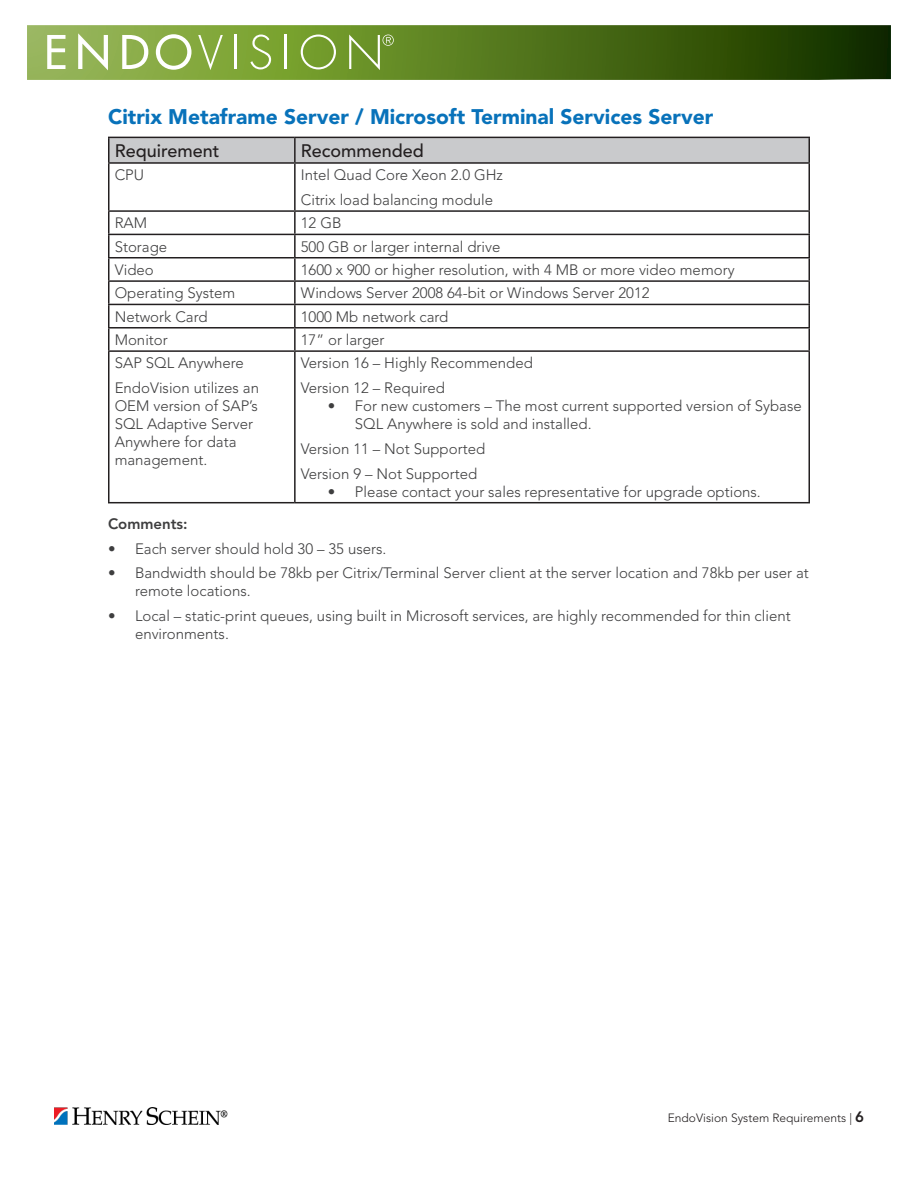
<style>
.page{position:relative;width:918px;height:1188px;background:#fff}
.page>*{position:absolute;margin:0;border:0;box-sizing:border-box;transform-origin:0 0}
.t1{font:900 21px "Avenir LT Std";color:#0872ba}
.t2{font:500 18px "Avenir LT Std";color:#231f20}
.t3{font:300 15px/18px "Avenir LT Std";color:#3e3e3f}
.t4{font:800 15px "Avenir LT Std";color:#3e3e3f}
.t5{font:300 12px "Avenir LT Std";color:#231f20}
.s1{font-weight:800;font-size:15px}
</style>
<div class="page">
<svg style="left:27px;top:25px;width:864px;height:55px;background:#52741f"></svg>
<svg style="left:47px;top:35px;width:19px;height:34px"></svg>
<svg style="left:78px;top:33px;width:30px;height:37px"></svg>
<svg style="left:122px;top:35px;width:26px;height:34px"></svg>
<svg style="left:156px;top:34px;width:35px;height:36px"></svg>
<svg style="left:198px;top:35px;width:25px;height:35px"></svg>
<hr style="left:235px;top:35px;width:2px;height:34px;background:#fff">
<svg style="left:250px;top:35px;width:21px;height:34px"></svg>
<hr style="left:285px;top:35px;width:2px;height:34px;background:#fff">
<svg style="left:301px;top:35px;width:35px;height:34px"></svg>
<svg style="left:349px;top:35px;width:45px;height:35px;background:#82a34b"></svg>
<img style="left:54px;top:1107px;width:174px;height:17px">
<div style="left:110px;top:138px;width:698px;height:24px;background:#c9cacc"></div>
<hr style="left:108px;top:137px;width:187px;height:1px;background:#231f20">
<hr style="left:108px;top:138px;width:2px;height:24px;background:#231f20">
<hr style="left:295px;top:137px;width:515px;height:1px;background:#231f20">
<hr style="left:294px;top:138px;width:2px;height:24px;background:#231f20">
<hr style="left:808px;top:138px;width:2px;height:24px;background:#231f20">
<hr style="left:108px;top:162px;width:187px;height:2px;background:#231f20">
<hr style="left:108px;top:164px;width:2px;height:46px;background:#231f20">
<hr style="left:295px;top:162px;width:515px;height:2px;background:#231f20">
<hr style="left:294px;top:164px;width:2px;height:46px;background:#231f20">
<hr style="left:808px;top:164px;width:2px;height:46px;background:#231f20">
<hr style="left:108px;top:210px;width:187px;height:2px;background:#231f20">
<hr style="left:108px;top:212px;width:2px;height:22px;background:#231f20">
<hr style="left:295px;top:210px;width:515px;height:2px;background:#231f20">
<hr style="left:294px;top:212px;width:2px;height:22px;background:#231f20">
<hr style="left:808px;top:212px;width:2px;height:22px;background:#231f20">
<hr style="left:108px;top:234px;width:187px;height:1px;background:#231f20">
<hr style="left:108px;top:235px;width:2px;height:22px;background:#231f20">
<hr style="left:295px;top:234px;width:515px;height:1px;background:#231f20">
<hr style="left:294px;top:235px;width:2px;height:22px;background:#231f20">
<hr style="left:808px;top:235px;width:2px;height:22px;background:#231f20">
<hr style="left:108px;top:257px;width:187px;height:2px;background:#231f20">
<hr style="left:108px;top:259px;width:2px;height:21px;background:#231f20">
<hr style="left:295px;top:257px;width:515px;height:2px;background:#231f20">
<hr style="left:294px;top:259px;width:2px;height:21px;background:#231f20">
<hr style="left:808px;top:259px;width:2px;height:21px;background:#231f20">
<hr style="left:108px;top:280px;width:187px;height:2px;background:#231f20">
<hr style="left:108px;top:282px;width:2px;height:22px;background:#231f20">
<hr style="left:295px;top:280px;width:515px;height:2px;background:#231f20">
<hr style="left:294px;top:282px;width:2px;height:22px;background:#231f20">
<hr style="left:808px;top:282px;width:2px;height:22px;background:#231f20">
<hr style="left:108px;top:304px;width:187px;height:1px;background:#231f20">
<hr style="left:108px;top:305px;width:2px;height:22px;background:#231f20">
<hr style="left:295px;top:304px;width:515px;height:1px;background:#231f20">
<hr style="left:294px;top:305px;width:2px;height:22px;background:#231f20">
<hr style="left:808px;top:305px;width:2px;height:22px;background:#231f20">
<hr style="left:108px;top:327px;width:187px;height:2px;background:#231f20">
<hr style="left:108px;top:329px;width:2px;height:21px;background:#231f20">
<hr style="left:295px;top:327px;width:515px;height:2px;background:#231f20">
<hr style="left:294px;top:329px;width:2px;height:21px;background:#231f20">
<hr style="left:808px;top:329px;width:2px;height:21px;background:#231f20">
<hr style="left:108px;top:350px;width:187px;height:2px;background:#231f20">
<hr style="left:108px;top:352px;width:2px;height:150px;background:#231f20">
<hr style="left:295px;top:350px;width:515px;height:2px;background:#231f20">
<hr style="left:294px;top:352px;width:2px;height:150px;background:#231f20">
<hr style="left:808px;top:352px;width:2px;height:150px;background:#231f20">
<hr style="left:108px;top:502px;width:187px;height:1px;background:#231f20">
<hr style="left:295px;top:502px;width:515px;height:1px;background:#231f20">
<h1 class="t1" style="left:108px;top:104px;width:607px">Citrix Metaframe Server / Microsoft Terminal Services Server</h1>
<p class="t2" style="left:115px;top:140px;width:106px">Requirement</p>
<p class="t2" style="left:301px;top:140px;width:125px">Recommended</p>
<p class="t3" style="left:115px;top:166px;width:31px">CPU</p>
<p class="t3" style="left:301px;top:163px;width:204px;line-height:24.8px">Intel Quad Core Xeon 2.0 GHz<br>Citrix load balancing module</p>
<p class="t3" style="left:115px;top:214px;width:34px">RAM</p>
<p class="t3" style="left:301px;top:214px;width:42px">12 GB</p>
<p class="t3" style="left:115px;top:238px;width:54px">Storage</p>
<p class="t3" style="left:301px;top:238px;width:201px">500 GB or larger internal drive</p>
<p class="t3" style="left:115px;top:261px;width:40px">Video</p>
<p class="t3" style="left:301px;top:261px;width:435px">1600 x 900 or higher resolution, with 4 MB or more video memory</p>
<p class="t3" style="left:115px;top:284px;width:122px">Operating System</p>
<p class="t3" style="left:301px;top:284px;width:350px">Windows Server 2008 64-bit or Windows Server 2012</p>
<p class="t3" style="left:115px;top:308px;width:94px">Network Card</p>
<p class="t3" style="left:301px;top:308px;width:149px">1000 Mb network card</p>
<p class="t3" style="left:115px;top:331px;width:55px">Monitor</p>
<p class="t3" style="left:301px;top:331px;width:85px">17” or larger</p>
<p class="t3" style="left:115px;top:351px;width:146px;line-height:24.8px">SAP SQL Anywhere<br>EndoVision utilizes an</p>
<p class="t3" style="left:115px;top:397px;width:145px">OEM version of SAP’s<br>SQL Adaptive Server<br>Anywhere for data management.</p>
<p class="t3" style="left:301px;top:351px;width:234px;line-height:24.8px">Version 16 – Highly Recommended<br>Version 12 – Required</p>
<p class="t3" style="left:355px;top:397px;width:448px;text-indent:-27px">• For new customers – The most current supported version of Sybase<br>SQL Anywhere is sold and installed.</p>
<p class="t3" style="left:301px;top:436px;width:186px;line-height:24.8px">Version 11 – Not Supported<br>Version 9 – Not Supported</p>
<p class="t3" style="left:328px;top:483px;width:435px">• Please contact your sales representative for upgrade options.</p>
<p class="t4" style="left:108px;top:515px;width:81px">Comments:</p>
<p class="t3" style="left:108px;top:540px;width:280px">• Each server should hold 30 – 35 users.</p>
<p class="t3" style="left:135px;top:564px;width:675px;text-indent:-27px">• Bandwidth should be 78kb per Citrix/Terminal Server client at the server location and 78kb per user at remote locations.</p>
<p class="t3" style="left:135px;top:607px;width:657px;text-indent:-27px">• Local – static-print queues, using built in Microsoft services, are highly recommended for thin client environments.</p>
<p class="t5" style="left:668px;top:1111px;width:198px">EndoVision System Requirements | <span class="s1">6</span></p>
</div>
